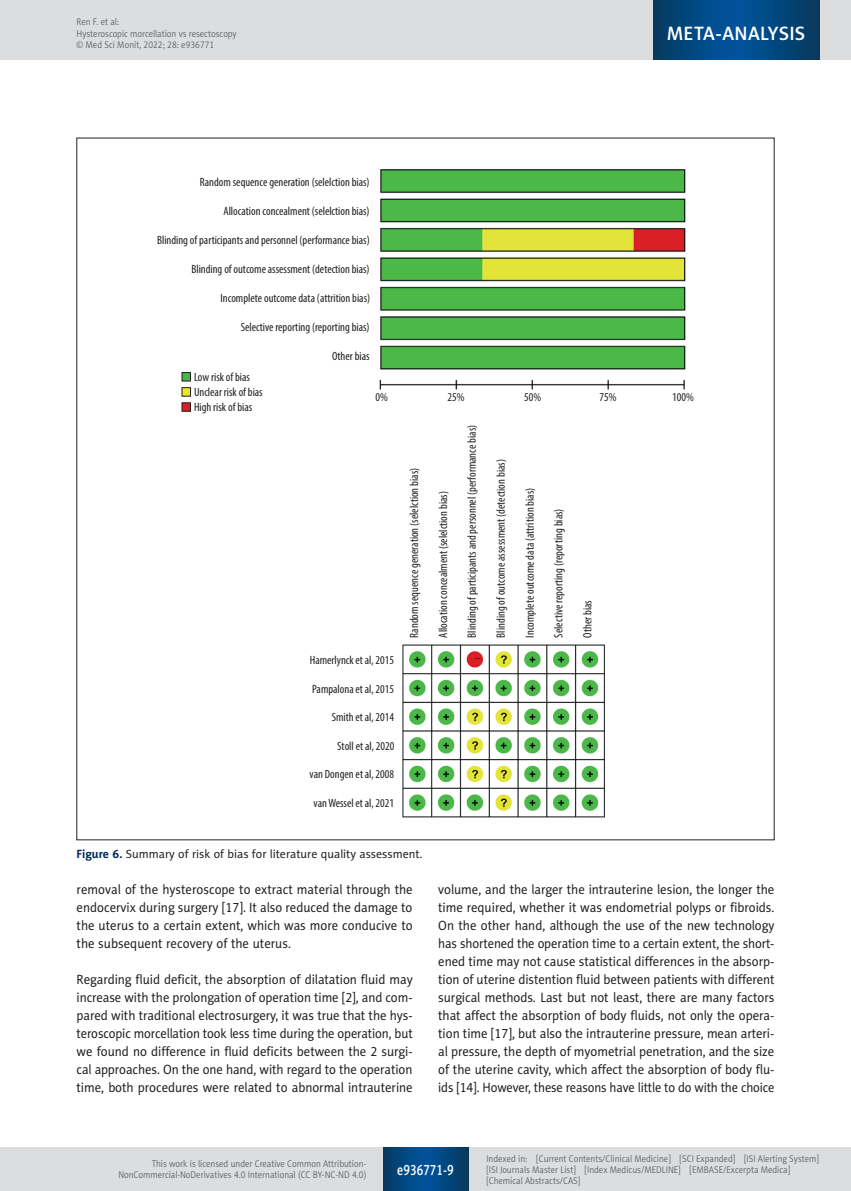
<style>
.page{position:relative;width:851px;height:1191px;background:#fff}
.page>*{position:absolute;margin:0;border:0;box-sizing:border-box;transform-origin:0 0}
.t1{font:19.5px "Naomi Sans EFN Medium";letter-spacing:.01em;color:#fff}
.t2{font:15px "Naomi Sans EFN Medium";color:#fff;scale:.8 1}
.MSM_Body{font:13.5px/18px "Naomi Sans EFN";letter-spacing:-.005em;color:#231f20;text-align:justify;scale:.95 1}
.t3{font:condensed 12px/15px "Myriad Pro";color:#231f20}
.MSM_Rycina_tytul{font:12px "Naomi Sans EFN";color:#231f20}
.t4{font:9.75px/11.2px "Naomi Sans EFN Light";color:#57585a;scale:.9 1}
.s1{font-weight:700;color:#00295c}
</style>
<div class="page">
<img style="left:379px;top:169px;width:307px;height:221px">
<img style="left:402px;top:644px;width:203px;height:174px">
<div style="left:182px;top:372px;width:9px;height:9px;background:#45b749;border:1px solid #231f20"></div>
<div style="left:182px;top:387px;width:9px;height:9px;background:#ebe823;border:1px solid #231f20"></div>
<div style="left:182px;top:402px;width:9px;height:10px;background:#d41f26;border:1px solid #231f20"></div>
<div style="left:0;top:1148px;width:850px;height:43px;background:#dcdddf"></div>
<svg style="left:383px;top:1147px;width:85px;height:43px;background:#02477e"></svg>
<div style="left:0;top:0;width:850px;height:60px;background:#dcdddf"></div>
<svg style="left:653px;top:0;width:166px;height:60px;background:#02477e"></svg>
<p class="t4" style="left:77px;top:16px;width:179px">Ren F. et al:<br>Hysteroscopic morcellation vs resectoscopy © Med Sci Monit, 2022; 28: e936771</p>
<h1 class="t1" style="left:666px;top:22px;width:140px">META-ANALYSIS</h1>
<p class="t3" style="left:200px;top:175px;width:171px">Random sequence generation (selelction bias)</p>
<p class="t3" style="left:223px;top:204px;width:148px">Allocation concealment (selelction bias)</p>
<p class="t3" style="left:157px;top:233px;width:214px">Blinding of participants and personnel (performance bias)</p>
<p class="t3" style="left:191px;top:261px;width:180px">Blinding of outcome assessment (detection bias)</p>
<p class="t3" style="left:220px;top:290px;width:151px">Incomplete outcome data (attrition bias)</p>
<p class="t3" style="left:241px;top:319px;width:130px">Selective reporting (reporting bias)</p>
<p class="t3" style="left:332px;top:348px;width:39px">Other bias</p>
<p class="t3" style="left:194px;top:369px;width:70px">Low risk of bias<br>Unclear risk of bias<br>High risk of bias</p>
<p class="t3" style="left:375px;top:389px;width:14px">0%</p>
<p class="t3" style="left:447px;top:389px;width:18px">25%</p>
<p class="t3" style="left:524px;top:389px;width:18px">50%</p>
<p class="t3" style="left:599px;top:389px;width:18px">75%</p>
<p class="t3" style="left:672px;top:389px;width:23px">100%</p>
<p class="t3" style="left:310px;top:653px;width:86px">Hamerlynck et al, 2015</p>
<p class="t3" style="left:312px;top:681px;width:83px">Pampalona et al, 2015</p>
<p class="t3" style="left:332px;top:710px;width:64px">Smith et al, 2014</p>
<p class="t3" style="left:337px;top:738px;width:59px">Stoll et al, 2020</p>
<p class="t3" style="left:309px;top:767px;width:86px">van Dongen et al, 2008</p>
<p class="t3" style="left:313px;top:795px;width:82px">van Wessel et al, 2021</p>
<p class="t3" style="left:406px;top:637px;width:171px;rotate:-90deg">Random sequence generation (selelction bias)</p>
<p class="t3" style="left:435px;top:637px;width:148px;rotate:-90deg">Allocation concealment (selelction bias)</p>
<p class="t3" style="left:464px;top:637px;width:214px;rotate:-90deg">Blinding of participants and personnel (performance bias)</p>
<p class="t3" style="left:493px;top:637px;width:180px;rotate:-90deg">Blinding of outcome assessment (detection bias)</p>
<p class="t3" style="left:522px;top:637px;width:151px;rotate:-90deg">Incomplete outcome data (attrition bias)</p>
<p class="t3" style="left:551px;top:637px;width:130px;rotate:-90deg">Selective reporting (reporting bias)</p>
<p class="t3" style="left:579px;top:637px;width:39px;rotate:-90deg">Other bias</p>
<p class="MSM_Rycina_tytul" style="left:77px;top:847px;width:347px"><span class="s1">Figure 6.</span> Summary of risk of bias for literature quality assessment.</p>
<p class="MSM_Body" style="left:77px;top:880px;width:355px">removal of the hysteroscope to extract material through the endocervix during surgery [17]. It also reduced the damage to the uterus to a certain extent, which was more conducive to the subsequent recovery of the uterus.</p>
<p class="MSM_Body" style="left:77px;top:970px;width:355px">Regarding fluid deficit, the absorption of dilatation fluid may increase with the prolongation of operation time [2], and com&shy;pared with traditional electrosurgery, it was true that the hys&shy;teroscopic morcellation took less time during the operation, but we found no difference in fluid deficits between the 2 surgi&shy;cal approaches. On the one hand, with regard to the operation time, both procedures were related to abnormal intrauterine</p>
<p class="MSM_Body" style="left:438px;top:880px;width:355px">volume, and the larger the intrauterine lesion, the longer the time required, whether it was endometrial polyps or fibroids.<br>On the other hand, although the use of the new technology has shortened the operation time to a certain extent, the short&shy;ened time may not cause statistical differences in the absorp&shy;tion of uterine distention fluid between patients with different surgical methods. Last but not least, there are many factors that affect the absorption of body fluids, not only the opera&shy;tion time [17], but also the intrauterine pressure, mean arteri&shy;al pressure, the depth of myometrial penetration, and the size of the uterine cavity, which affect the absorption of body flu&shy;ids [14]. However, these reasons have little to do with the choice</p>
<p class="t4" style="left:118px;top:1158px;width:277px;text-align:right">This work is licensed under Creative Common Attribution-<br>NonCommercial-NoDerivatives 4.0 International (CC BY-NC-ND 4.0)</p>
<p class="t2" style="left:397px;top:1160px;width:72px">e936771-9</p>
<p class="t4" style="left:486px;top:1152px;width:371px">Indexed in: [Current Contents/Clinical Medicine] [SCI Expanded] [ISI Alerting System] [ISI Journals Master List] [Index Medicus/MEDLINE] [EMBASE/Excerpta Medica] [Chemical Abstracts/CAS]</p>
</div>
